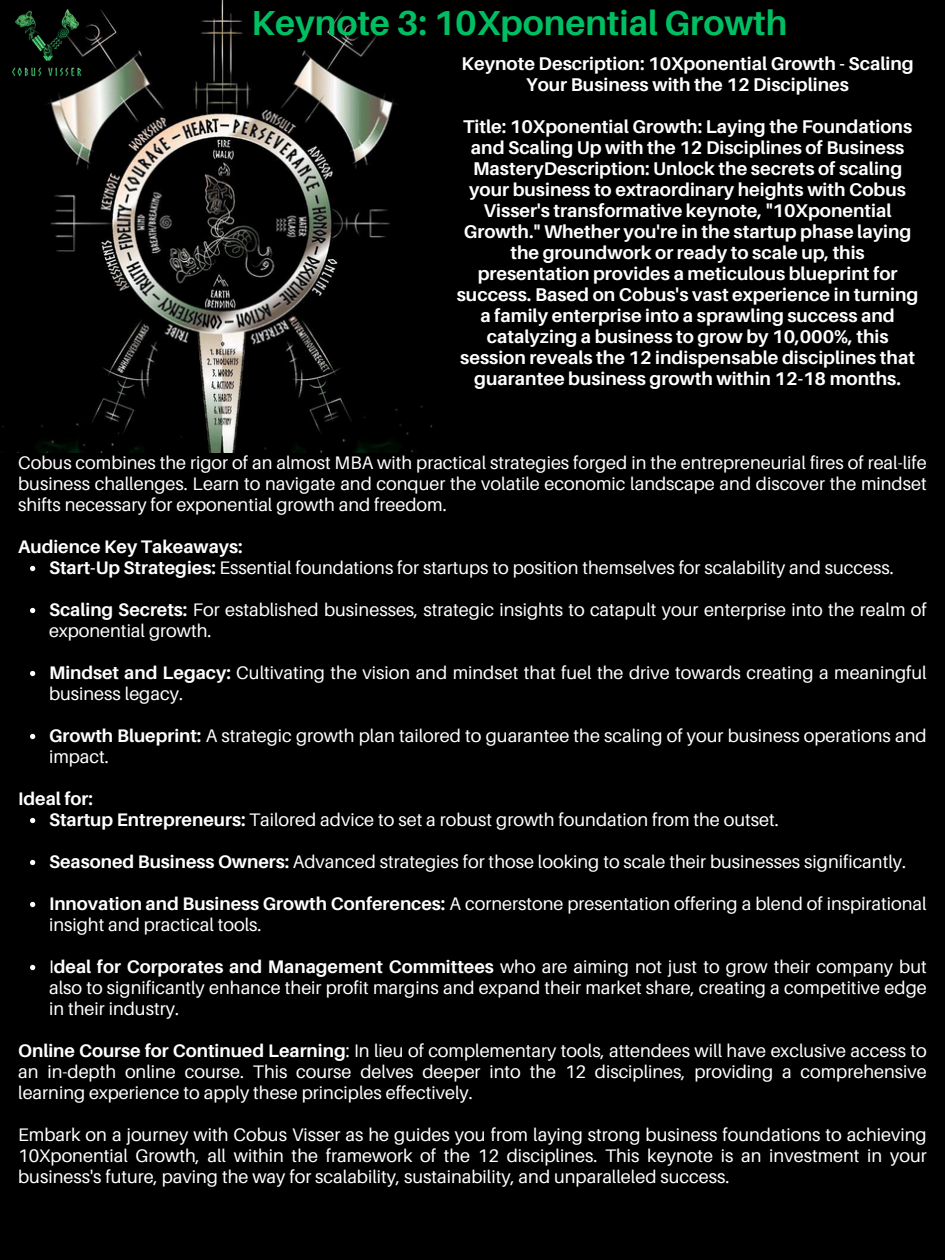
<style>
.page{position:relative;width:945px;height:1260px;background:#000}
.page>*{position:absolute;margin:0;border:0;box-sizing:border-box;transform-origin:0 0}
.t1{font:700 34.65px "Aileron";color:#00bf63}
.t2{font:700 18.38px/21px "Aileron";color:#fff;text-align:center}
.t3{font:18.2px/21px "Aileron";color:#fff;text-align:justify}
.t4{font:700 18.2px "Aileron";color:#fff}
.s1{font-weight:700}
</style>
<div class="page">
<img style="left:0;top:0;width:432px;height:453px">
<img style="left:0;top:0;width:122px;height:85px">
<svg style="left:30px;top:566px;width:5px;height:5px"></svg>
<svg style="left:30px;top:608px;width:5px;height:5px"></svg>
<svg style="left:30px;top:671px;width:5px;height:5px"></svg>
<svg style="left:30px;top:734px;width:5px;height:5px"></svg>
<svg style="left:30px;top:818px;width:5px;height:5px"></svg>
<svg style="left:30px;top:860px;width:5px;height:5px"></svg>
<svg style="left:30px;top:902px;width:5px;height:5px"></svg>
<svg style="left:30px;top:965px;width:5px;height:5px"></svg>
<p class="t1" style="left:251px;top:2px;width:537px">Keynote 3: 10Xponential Growth</p>
<p class="t2" style="left:462px;top:52px;width:454px">Keynote Description: 10Xponential Growth - Scaling<br>Your Business with the 12 Disciplines</p>
<p class="t2" style="left:457px;top:115px;width:463px">Title: 10Xponential Growth: Laying the Foundations and Scaling Up with the 12 Disciplines of Business MasteryDescription: Unlock the secrets of scaling your business to extraordinary heights with Cobus Visser's transformative keynote, "10Xponential Growth." Whether you're in the startup phase laying the groundwork or ready to scale up, this presentation provides a meticulous blueprint for success. Based on Cobus's vast experience in turning a family enterprise into a sprawling success and catalyzing a business to grow by 10,000%, this session reveals the 12 indispensable disciplines that guarantee business growth within 12-18 months.</p>
<h2 class="t3" style="left:18px;top:452px;width:910px">Cobus combines the rigor of an almost MBA with practical strategies forged in the entrepreneurial fires of real-life business challenges. Learn to navigate and conquer the volatile economic landscape and discover the mindset shifts necessary for exponential growth and freedom.</h2>
<h2 class="t4" style="left:18px;top:535px;width:226px">Audience Key Takeaways:</h2>
<p class="t3" style="left:49px;top:557px;width:846px"><span class="s1">Start-Up Strategies:</span> Essential foundations for startups to position themselves for scalability and success.</p>
<h2 class="t3" style="left:49px;top:599px;width:879px"><span class="s1">Scaling Secrets:</span> For established businesses, strategic insights to catapult your enterprise into the realm of exponential growth.</h2>
<p class="t3" style="left:49px;top:662px;width:879px"><span class="s1">Mindset and Legacy:</span> Cultivating the vision and mindset that fuel the drive towards creating a meaningful business legacy.</p>
<p class="t3" style="left:49px;top:725px;width:879px"><span class="s1">Growth Blueprint:</span> A strategic growth plan tailored to guarantee the scaling of your business operations and impact.</p>
<p class="t4" style="left:18px;top:787px;width:76px">Ideal for:</p>
<p class="t3" style="left:49px;top:809px;width:731px"><span class="s1">Startup Entrepreneurs:</span> Tailored advice to set a robust growth foundation from the outset.</p>
<h2 class="t3" style="left:49px;top:851px;width:859px"><span class="s1">Seasoned Business Owners:</span> Advanced strategies for those looking to scale their businesses significantly.</h2>
<p class="t3" style="left:49px;top:893px;width:879px"><span class="s1">Innovation and Business Growth Conferences:</span> A cornerstone presentation offering a blend of inspirational insight and practical tools.</p>
<p class="t3" style="left:49px;top:956px;width:879px">I<span class="s1">deal for Corporates and Management Committees</span> who are aiming not just to grow their company but also to significantly enhance their profit margins and expand their market share, creating a competitive edge in their industry.</p>
<p class="t3" style="left:18px;top:1040px;width:910px"><span class="s1">Online Course for Continued Learning</span>: In lieu of complementary tools, attendees will have exclusive access to an in-depth online course. This course delves deeper into the 12 disciplines, providing a comprehensive learning experience to apply these principles effectively.</p>
<p class="t3" style="left:18px;top:1124px;width:910px">Embark on a journey with Cobus Visser as he guides you from laying strong business foundations to achieving 10Xponential Growth, all within the framework of the 12 disciplines. This keynote is an investment in your business's future, paving the way for scalability, sustainability, and unparalleled success.</p>
</div>
